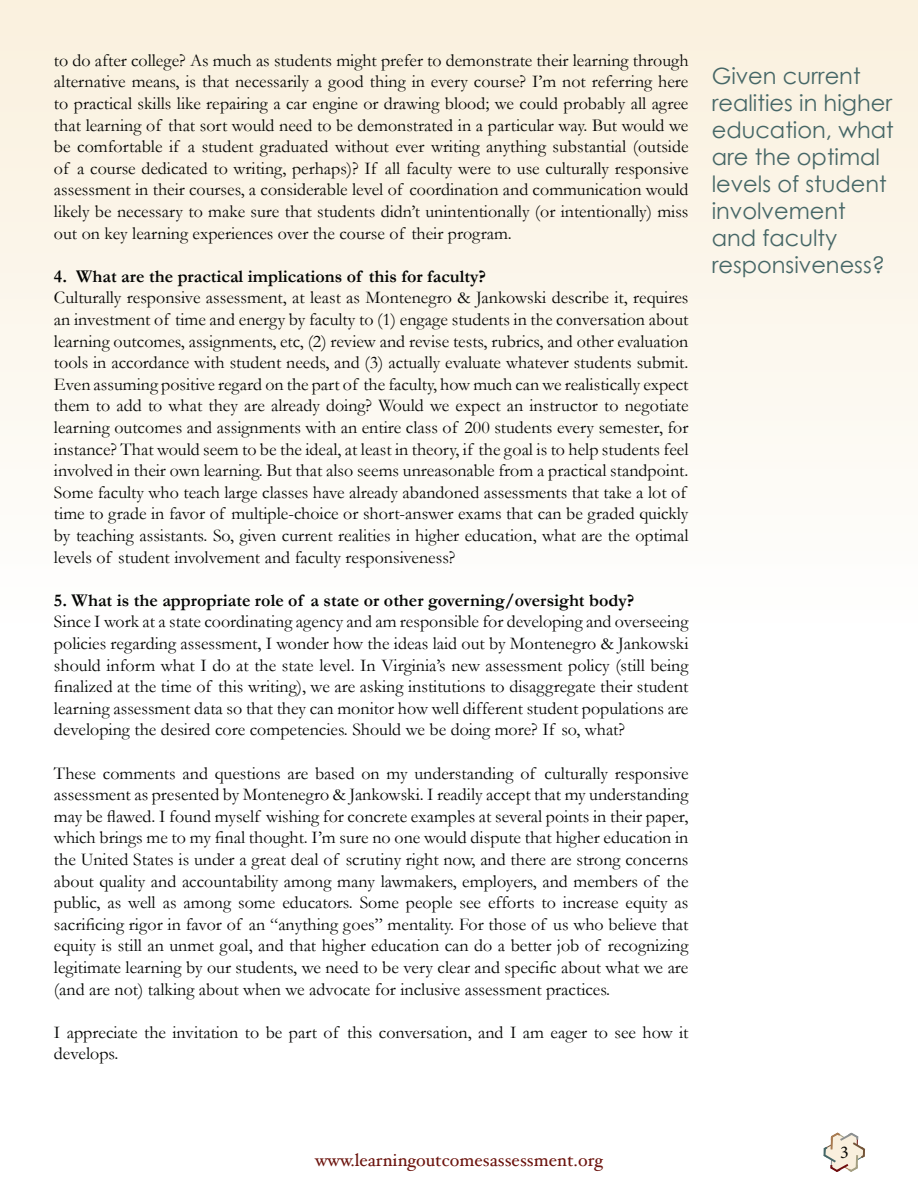
<style>
.page{position:relative;width:918px;height:1188px;background:#fff}
.page>*{position:absolute;margin:0;border:0;box-sizing:border-box;transform-origin:0 0}
.t1{font:22.5px/27px "Century Gothic";color:#466767}
.t2{font:18px/21.6px "Garamond";color:#040503;text-align:justify}
.t3{font:700 18px "Garamond";color:#040503}
.t4{font:18px "Hoefler Text";color:#6c140e}
.t5{font:18px "Minion Pro";color:#040503}
</style>
<div class="page">
<div style="left:0;top:0;width:918px;height:632px;background:linear-gradient(to bottom,#f9f0dd,#fefefe)"></div>
<svg style="left:823px;top:1132px;width:42px;height:40px"></svg>
<p class="t2" style="left:54px;top:49px;width:636px">to do after college? As much as students might prefer to demonstrate their learning through alternative means, is that necessarily a good thing in every course? I’m not referring here to practical skills like repairing a car engine or drawing blood; we could probably all agree that learning of that sort would need to be demonstrated in a particular way. But would we be comfortable if a student graduated without ever writing anything substantial (outside of a course dedicated to writing, perhaps)? If all faculty were to use culturally responsive assessment in their courses, a considerable level of coordination and communication would likely be necessary to make sure that students didn’t unintentionally (or intentionally) miss out on key learning experiences over the course of their program.</p>
<p class="t3" style="left:54px;top:264px;width:434px">4. What are the practical implications of this for faculty?</p>
<p class="t2" style="left:54px;top:286px;width:636px;text-align:left">Culturally responsive assessment, at least as Montenegro &amp; Jankowski describe it, requires an investment of time and energy by faculty to (1) engage students in the conversation about learning outcomes, assignments, etc, (2) review and revise tests, rubrics, and other evaluation tools in accordance with student needs, and (3) actually evaluate whatever students submit.<br>Even assuming positive regard on the part of the faculty, how much can we realistically expect them to add to what they are already doing? Would we expect an instructor to negotiate learning outcomes and assignments with an entire class of 200 students every semester, for instance? That would seem to be the ideal, at least in theory, if the goal is to help students feel involved in their own learning. But that also seems unreasonable from a practical standpoint.<br>Some faculty who teach large classes have already abandoned assessments that take a lot of time to grade in favor of multiple-choice or short-answer exams that can be graded quickly by teaching assistants. So, given current realities in higher education, what are the optimal levels of student involvement and faculty responsiveness?</p>
<p class="t3" style="left:54px;top:588px;width:582px">5. What is the appropriate role of a state or other governing/oversight body?</p>
<p class="t2" style="left:54px;top:610px;width:636px">Since I work at a state coordinating agency and am responsible for developing and overseeing policies regarding assessment, I wonder how the ideas laid out by Montenegro &amp; Jankowski should inform what I do at the state level. In Virginia’s new assessment policy (still being finalized at the time of this writing), we are asking institutions to disaggregate their student learning assessment data so that they can monitor how well different student populations are developing the desired core competencies. Should we be doing more? If so, what?</p>
<p class="t2" style="left:54px;top:762px;width:636px">These comments and questions are based on my understanding of culturally responsive assessment as presented by Montenegro &amp; Jankowski. I readily accept that my understanding may be flawed. I found myself wishing for concrete examples at several points in their paper, which brings me to my final thought. I’m sure no one would dispute that higher education in the United States is under a great deal of scrutiny right now, and there are strong concerns about quality and accountability among many lawmakers, employers, and members of the public, as well as among some educators. Some people see efforts to increase equity as sacrificing rigor in favor of an “anything goes” mentality. For those of us who believe that equity is still an unmet goal, and that higher education can do a better job of recognizing legitimate learning by our students, we need to be very clear and specific about what we are (and are not) talking about when we advocate for inclusive assessment practices.</p>
<p class="t2" style="left:54px;top:1021px;width:636px">I appreciate the invitation to be part of this conversation, and I am eager to see how it develops.</p>
<p class="t1" style="left:712px;top:62px;width:184px">Given current realities in higher education, what are the optimal levels of student involvement and faculty responsiveness?</p>
<p class="t4" style="left:315px;top:1150px;width:289px">www.learningoutcomesassessment.org</p>
<p class="t5" style="left:840px;top:1141px;width:10px">3</p>
</div>
